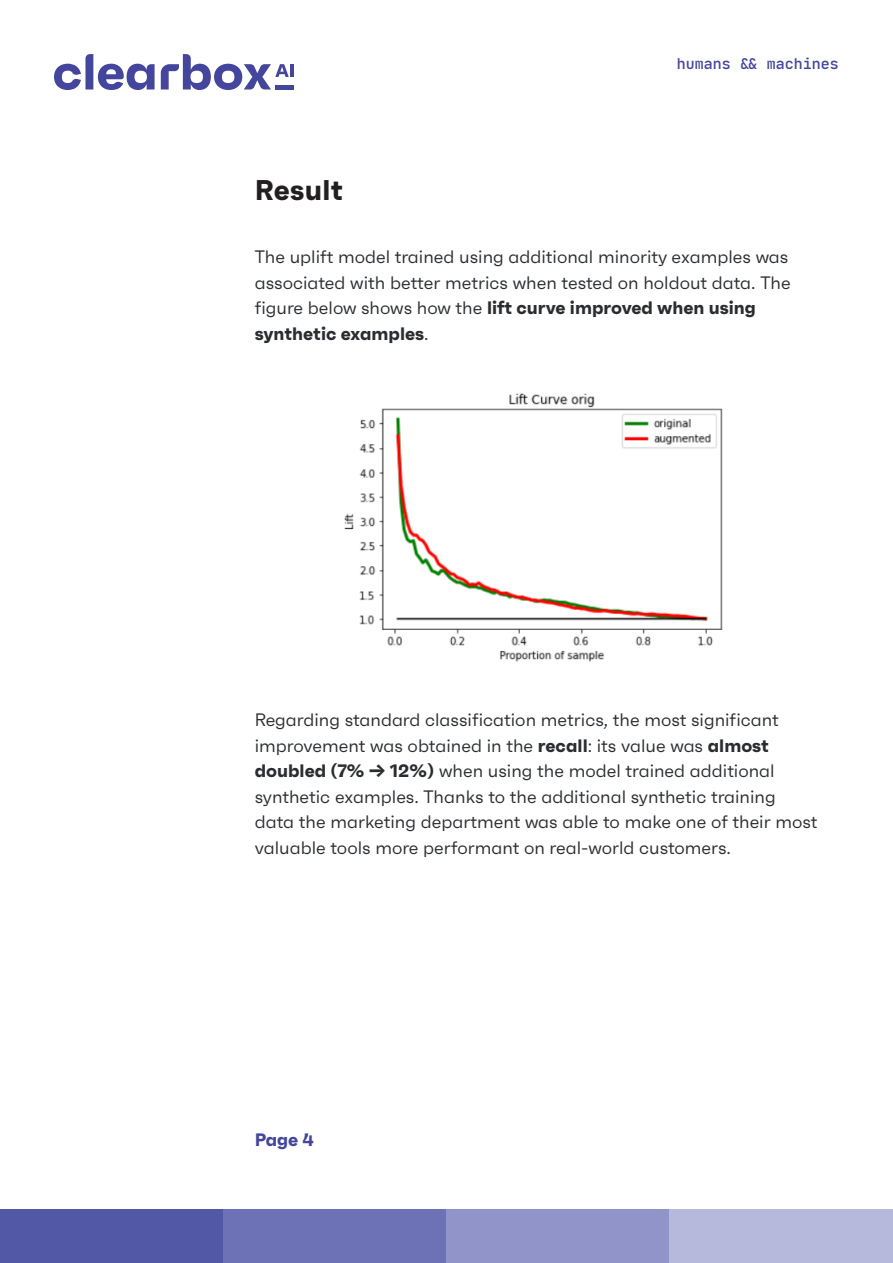
<style>
.page{position:relative;width:893px;height:1263px;background:#fff}
.page>*{position:absolute;margin:0;border:0;box-sizing:border-box;transform-origin:0 0}
.Title_Style{font:700 28.5px "Faktum";letter-spacing:.01em;color:#231f20}
.t1{font:18px/25.5px "Faktum";color:#2a2c30}
.t2{font:700 18px "Faktum";color:#44459d}
.t3{font:500 15px "Jet Brains Mono";color:#44459d}
.s1{font-weight:700}
</style>
<div class="page">
<div style="left:0;top:1210px;width:223px;height:53px;background:#5258a6"></div>
<div style="left:223px;top:1210px;width:223px;height:53px;background:#6d72b6"></div>
<div style="left:446px;top:1210px;width:224px;height:53px;background:#9194c9"></div>
<div style="left:670px;top:1210px;width:223px;height:53px;background:#b6b9dc"></div>
<svg style="left:54px;top:54px;width:101px;height:36px"></svg>
<svg style="left:161px;top:54px;width:132px;height:36px"></svg>
<div style="left:275px;top:85px;width:18px;height:5px;background:#44459d"></div>
<img style="left:344px;top:393px;width:379px;height:269px">
<p class="Title_Style" style="left:255px;top:171px;width:90px">Result</p>
<p class="t3" style="left:677px;top:54px;width:164px">humans &amp;&amp; machines</p>
<p class="t1" style="left:255px;top:244px;width:537px">The uplift model trained using additional minority examples was associated with better metrics when tested on holdout data. The figure below shows how the <span class="s1">lift curve improved when using synthetic examples</span>.</p>
<p class="t1" style="left:255px;top:707px;width:564px">Regarding standard classification metrics, the most significant improvement was obtained in the <span class="s1">recall</span>: its value was <span class="s1">almost doubled (7% → 12%)</span> when using the model trained additional synthetic examples. Thanks to the additional synthetic training data the marketing department was able to make one of their most valuable tools more performant on real-world customers.</p>
<p class="t2" style="left:255px;top:1128px;width:60px">Page 4</p>
</div>
